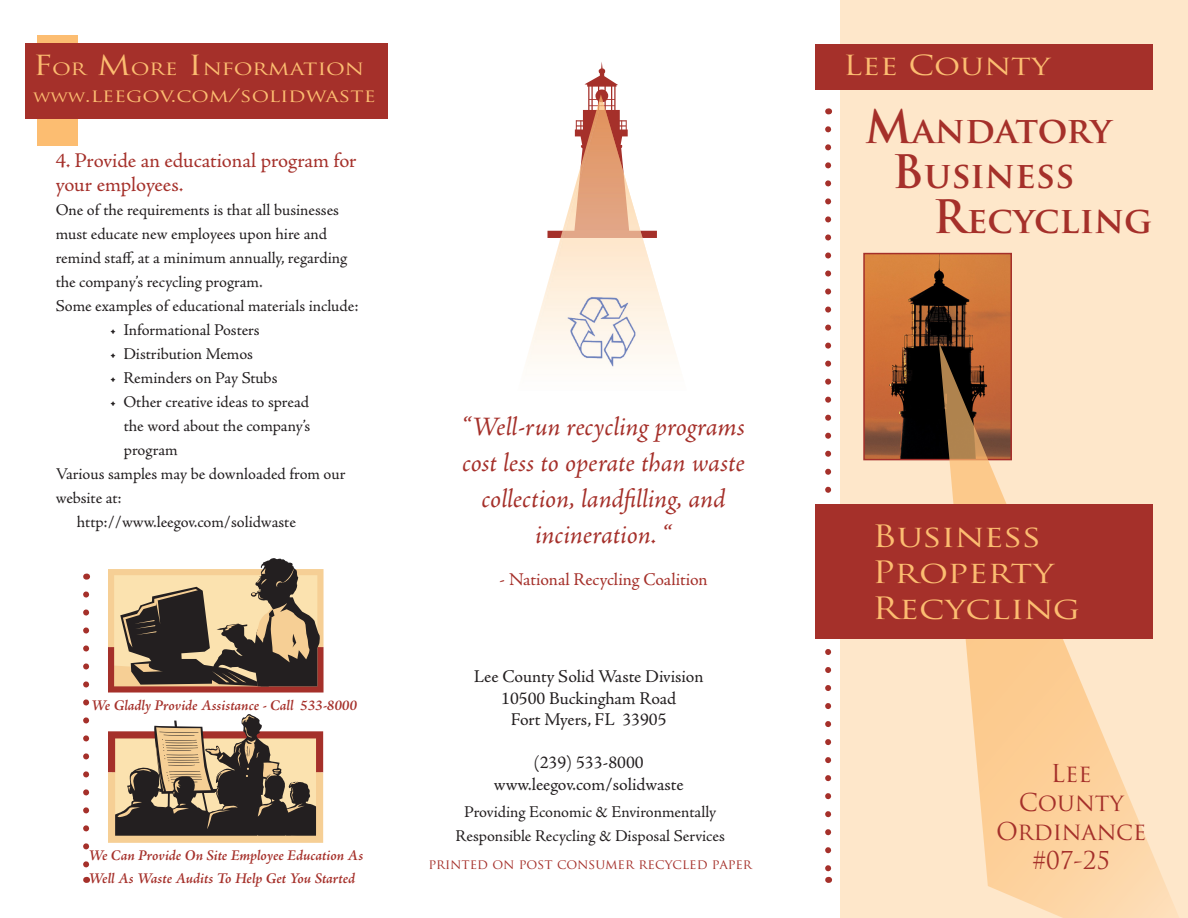
<style>
.page{position:relative;width:1188px;height:918px;background:#fff}
.page>*{position:absolute;margin:0;border:0;box-sizing:border-box;transform-origin:0 0}
.t1{font:700 36px "Trajan Pro";color:#a5302a}
.Head{font:30px "Trajan Pro";color:#fcbd71;scale:1.2 1}
.Body_text{font:italic 27px/36px "Adobe Jenson Pro";letter-spacing:-.005em;color:#a5302a;text-align:center}
.Head-2{font:27px "Trajan Pro";color:#fcbd71;scale:1.2 1}
.Company_name{font:24px/28.8px "Trajan Pro";color:#a5302a;text-align:center}
.Body_text-2{font:21px/24px "Adobe Jenson Pro";letter-spacing:-.005em;color:#a5302a}
.Head-3{font:19.5px "Trajan Pro";letter-spacing:-.015em;color:#fcbd71;scale:1.2 1}
.t2{font:18px "Adobe Jenson Pro";letter-spacing:-.005em;color:#231f20}
.Body_text-3{font:18px "Adobe Jenson Pro";letter-spacing:-.005em;color:#a5302a}
.Head-4{font:18px "Trajan Pro";color:#fcbd71;scale:1.2 1}
.Body_text-4{font:16.5px/24px "Adobe Jenson Pro";letter-spacing:-.005em;color:#231f20}
.t3{font:italic 600 15px/22.5px "Adobe Jenson Pro";letter-spacing:-.005em;color:#a5302a}
.Company_name-2{font:13.5px "Trajan Pro";color:#a5302a}
.s1{font-size:27px}
.s2{font-size:15px}
.s3{font-size:45px}
</style>
<div class="page">
<svg style="left:584px;top:62px;width:34px;height:32px"></svg>
<img style="left:527px;top:94px;width:151px;height:273px">
<div style="left:841px;top:0;width:347px;height:918px;background:#fee7ca"></div>
<div style="left:815px;top:44px;width:338px;height:45px;background:#a5302a"></div>
<svg style="left:825px;top:129px;width:6px;height:742px"></svg>
<img style="left:866px;top:256px;width:143px;height:201px">
<div style="left:863px;top:253px;width:149px;height:207px;border:2px solid #a5302a"></div>
<svg style="left:939px;top:342px;width:240px;height:576px"></svg>
<svg style="left:83px;top:594px;width:6px;height:274px"></svg>
<svg style="left:108px;top:714px;width:215px;height:129px;background:#9a856f"></svg>
<svg style="left:108px;top:558px;width:216px;height:135px;background:#99836c"></svg>
<div style="left:38px;top:35px;width:40px;height:111px;background:#fcbd71"></div>
<div style="left:26px;top:44px;width:362px;height:75px;background:#a5302a"></div>
<div style="left:815px;top:504px;width:338px;height:134px;background:#a5302a"></div>
<p class="Head-3" style="left:33px;top:55px;width:277px"><span class="s1">F</span>or <span class="s1">M</span>ore <span class="s1">I</span>nformation</p>
<p class="Head-2" style="left:843px;top:49px;width:174px">Lee County</p>
<p class="Head-4" style="left:33px;top:84px;width:287px"><span class="s2">www</span>.leegov.com/solidwaste</p>
<p class="Body_text-2" style="left:56px;top:148px;width:302px">4. Provide an educational program for your employees.</p>
<p class="Body_text-4" style="left:56px;top:198px;width:293px">One of the requirements is that all businesses must educate new employees upon hire and remind staff, at a minimum annually, regarding the company’s recycling program.</p>
<p class="Body_text-4" style="left:56px;top:294px;width:304px">Some examples of educational materials include:</p>
<p class="Body_text-4" style="left:110px;top:318px;width:152px">• Informational Posters</p>
<p class="Body_text-4" style="left:110px;top:342px;width:145px">• Distribution Memos</p>
<p class="Body_text-4" style="left:110px;top:366px;width:169px">• Reminders on Pay Stubs</p>
<p class="Body_text-4" style="left:124px;top:390px;width:188px;text-align:justify;text-indent:-14px">• Other creative ideas to spread the word about the company’s program</p>
<p class="Body_text-4" style="left:56px;top:462px;width:291px">Various samples may be downloaded from our website at:</p>
<p class="Body_text-4" style="left:77px;top:510px;width:220px">http://www.leegov.com/solidwaste</p>
<p class="t3" style="left:91px;top:695px;width:267px">We Gladly Provide Assistance - Call 533-8000</p>
<p class="t3" style="left:88px;top:845px;width:276px">We Can Provide On Site Employee Education As<br>Well As Waste Audits To Help Get You Started</p>
<p class="Body_text" style="left:462px;top:411px;width:285px">“Well-run recycling programs cost less to operate than waste collection, landfilling, and incineration. “</p>
<p class="Body_text-3" style="left:499px;top:570px;width:210px">- National Recycling Coalition</p>
<p class="t2" style="left:474px;top:666px;width:231px">Lee County Solid Waste Division</p>
<p class="t2" style="left:501px;top:688px;width:177px">10500 Buckingham Road</p>
<p class="t2" style="left:511px;top:709px;width:157px">Fort Myers, FL 33905</p>
<p class="t2" style="left:534px;top:753px;width:111px">(239) 533-8000</p>
<p class="t2" style="left:494px;top:774px;width:191px">www.leegov.com/solidwaste</p>
<p class="Body_text-4" style="left:464px;top:801px;width:254px">Providing Economic &amp; Environmentally</p>
<p class="Body_text-4" style="left:456px;top:825px;width:271px">Responsible Recycling &amp; Disposal Services</p>
<p class="Company_name-2" style="left:429px;top:856px;width:325px">printed on post consumer recycled paper</p>
<p class="t1" style="left:865px;top:108px;width:248px"><span class="s3">M</span>andatory</p>
<p class="t1" style="left:892px;top:153px;width:184px"><span class="s3">B</span>usiness</p>
<p class="t1" style="left:933px;top:198px;width:221px"><span class="s3">R</span>ecycling</p>
<p class="Head" style="left:872px;top:517px;width:143px">Business</p>
<p class="Head" style="left:872px;top:553px;width:153px">Property</p>
<p class="Head" style="left:872px;top:589px;width:175px">Recycling</p>
<p class="Company_name" style="left:1051px;top:759px;width:42px">Lee</p>
<p class="Company_name" style="left:1019px;top:788px;width:106px">County</p>
<p class="Company_name" style="left:996px;top:817px;width:152px">Ordinance #07-25</p>
</div>
